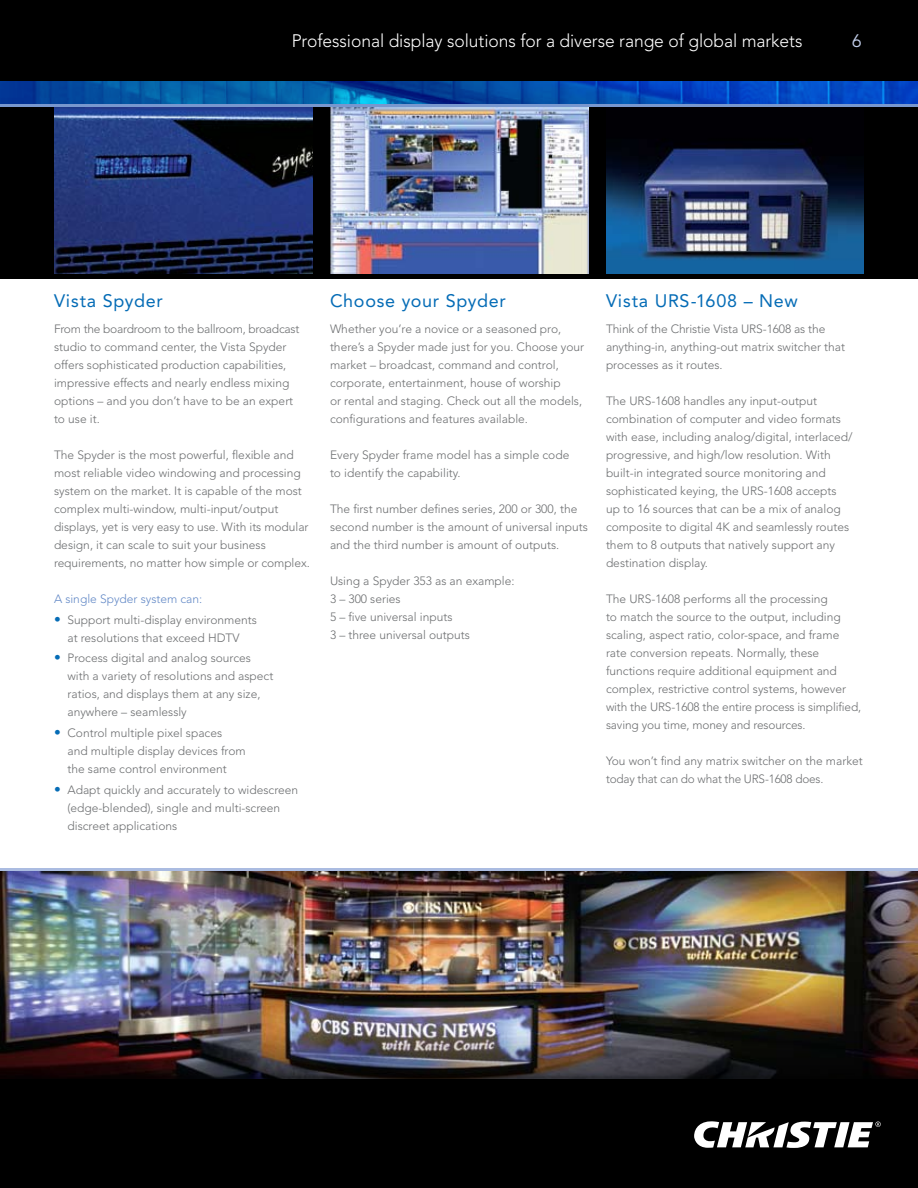
<style>
.page{position:relative;width:918px;height:1188px;background:#fff}
.page>*{position:absolute;margin:0;border:0;box-sizing:border-box;transform-origin:0 0}
.t1{font:300 18px "Avenir";letter-spacing:-.005em;color:#fff}
.t2{font:18px "Avenir";letter-spacing:.04em;color:#056cb6}
.t3{font:18px "Avenir";color:#c1cde9}
.t4{font:300 12px/18px "Avenir";color:#6d6f71}
.t5{font:300 12px "Avenir";color:#648ac7}
.s1{font-size:13.5px;color:#056cb6}
</style>
<div class="page">
<img style="left:0;top:871px;width:918px;height:150px">
<div style="left:0;top:105px;width:918px;height:172px;background:#000"></div>
<div style="left:0;top:0;width:918px;height:81px;background:#000"></div>
<img style="left:54px;top:107px;width:258px;height:167px">
<img style="left:330px;top:107px;width:258px;height:167px">
<img style="left:606px;top:142px;width:258px;height:132px">
<div style="left:0;top:1080px;width:918px;height:108px;background:#000"></div>
<svg style="left:694px;top:1121px;width:187px;height:27px"></svg>
<img style="left:0;top:1021px;width:918px;height:59px">
<hr style="left:0;top:869px;width:918px;height:2px;background:#abbce1">
<div style="left:0;top:274px;width:918px;height:5px;background:#000"></div>
<img style="left:0;top:81px;width:918px;height:24px">
<hr style="left:0;top:105px;width:918px;height:2px;background:#7897ce">
<h1 class="t1" style="left:292px;top:30px;width:512px">Professional display solutions for a diverse range of global markets</h1>
<h1 class="t3" style="left:852px;top:31px;width:12px">6</h1>
<h1 class="t2" style="left:54px;top:291px;width:110px">Vista Spyder</h1>
<p class="t4" style="left:54px;top:320px;width:247px">From the boardroom to the ballroom, broadcast studio to command center, the Vista Spyder offers sophisticated production capabilities, impressive effects and nearly endless mixing options – and you don’t have to be an expert to use it.</p>
<p class="t4" style="left:54px;top:446px;width:257px">The Spyder is the most powerful, flexible and most reliable video windowing and processing system on the market. It is capable of the most complex multi-window, multi-input/output displays, yet is very easy to use. With its modular design, it can scale to suit your business requirements, no matter how simple or complex.</p>
<p class="t5" style="left:54px;top:592px;width:150px">A single Spyder system can:</p>
<p class="t4" style="left:54px;top:611px;width:204px;text-align:center"><span class="s1">•</span> Support multi-display environments at resolutions that exceed HDTV</p>
<p class="t4" style="left:68px;top:649px;width:207px;text-indent:-14px"><span class="s1">•</span> Process digital and analog sources with a variety of resolutions and aspect ratios, and displays them at any size, anywhere – seamlessly</p>
<p class="t4" style="left:68px;top:724px;width:180px;text-indent:-14px"><span class="s1">•</span> Control multiple pixel spaces<br>and multiple display devices from the same control environment</p>
<p class="t4" style="left:68px;top:781px;width:232px;text-indent:-14px"><span class="s1">•</span> Adapt quickly and accurately to widescreen (edge-blended), single and multi-screen discreet applications</p>
<h1 class="t2" style="left:330px;top:291px;width:177px">Choose your Spyder</h1>
<p class="t4" style="left:330px;top:320px;width:256px">Whether you’re a novice or a seasoned pro, there’s a Spyder made just for you. Choose your market – broadcast, command and control, corporate, entertainment, house of worship<br>or rental and staging. Check out all the models, configurations and features available.</p>
<p class="t4" style="left:330px;top:446px;width:241px">Every Spyder frame model has a simple code to identify the capability.</p>
<p class="t4" style="left:330px;top:500px;width:260px">The first number defines series, 200 or 300, the second number is the amount of universal inputs and the third number is amount of outputs.</p>
<p class="t4" style="left:330px;top:572px;width:186px">Using a Spyder 353 as an example:<br>3 – 300 series<br>5 – five universal inputs<br>3 – three universal outputs</p>
<h1 class="t2" style="left:606px;top:291px;width:193px">Vista URS-1608 – New</h1>
<p class="t4" style="left:606px;top:320px;width:241px">Think of the Christie Vista URS-1608 as the anything-in, anything-out matrix switcher that processes as it routes.</p>
<p class="t4" style="left:606px;top:392px;width:248px">The URS-1608 handles any input-output combination of computer and video formats with ease, including analog/digital, interlaced/ progressive, and high/low resolution. With built-in integrated source monitoring and sophisticated keying, the URS-1608 accepts up to 16 sources that can be a mix of analog composite to digital 4K and seamlessly routes them to 8 outputs that natively support any destination display.</p>
<p class="t4" style="left:606px;top:590px;width:257px">The URS-1608 performs all the processing<br>to match the source to the output, including scaling, aspect ratio, color-space, and frame rate conversion repeats. Normally, these functions require additional equipment and complex, restrictive control systems, however with the URS-1608 the entire process is simplified, saving you time, money and resources.</p>
<p class="t4" style="left:606px;top:752px;width:258px">You won’t find any matrix switcher on the market today that can do what the URS-1608 does.</p>
</div>
